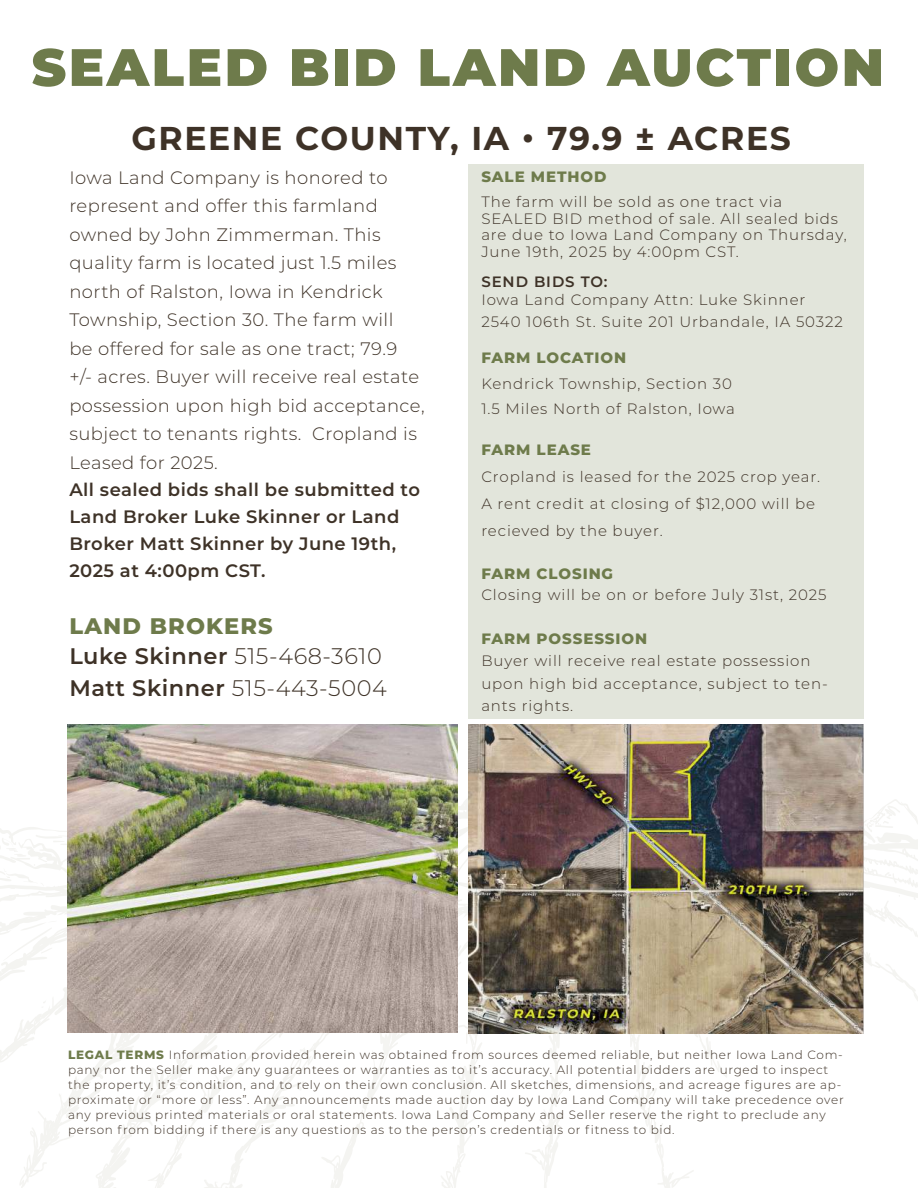
<style>
.page{position:relative;width:918px;height:1188px;background:#fff}
.page>*{position:absolute;margin:0;border:0;box-sizing:border-box;transform-origin:0 0}
.t1{font:900 52.5px "Montserrat";letter-spacing:.05em;color:#6e7b4b}
.t2{font:700 33px "Montserrat";letter-spacing:.05em;color:#3e3227}
.t3{font:300 22.5px/30px "Montserrat";letter-spacing:.025em;color:#3e3227}
.t4{font:300 18px/28.5px "Montserrat";letter-spacing:.025em;color:#3e3227}
.t5{font:600 18px/27px "Montserrat";letter-spacing:.025em;color:#3e3227}
.t6{font:300 15px/16.5px "Montserrat";letter-spacing:.06em;color:#3e3227}
.t7{font:800 15px "Montserrat";letter-spacing:.06em;color:#6e7b4b}
.t8{font:600 15px "Montserrat";letter-spacing:.06em;color:#3e3227}
.t9{font:300 12px/15px "Montserrat";letter-spacing:.06em;color:#3e3227}
.s1{font-weight:800;color:#6e7b4b}
.s2{font-weight:600}
</style>
<div class="page">
<svg style="left:0;top:774px;width:918px;height:414px"></svg>
<div style="left:468px;top:164px;width:396px;height:554px;background:#e2e5db"></div>
<img style="left:68px;top:724px;width:390px;height:308px">
<img style="left:468px;top:724px;width:396px;height:310px">
<h1 class="t1" style="left:32px;top:48px;width:854px">SEALED BID LAND AUCTION</h1>
<h2 class="t2" style="left:131px;top:127px;width:661px">GREENE COUNTY, IA • 79.9 ± ACRES</h2>
<p class="t7" style="left:481px;top:170px;width:127px">SALE METHOD</p>
<p class="t6" style="left:481px;top:194px;width:367px">The farm will be sold as one tract via SEALED BID method of sale. All sealed bids are due to Iowa Land Company on Thursday, June 19th, 2025 by 4:00pm CST.</p>
<p class="t8" style="left:481px;top:274px;width:128px">SEND BIDS TO:</p>
<p class="t6" style="left:481px;top:289px;width:363px;line-height:22.5px">Iowa Land Company Attn: Luke Skinner<br>2540 106th St. Suite 201 Urbandale, IA 50322</p>
<p class="t7" style="left:481px;top:352px;width:146px">FARM LOCATION</p>
<p class="t6" style="left:481px;top:371px;width:255px;line-height:25.5px">Kendrick Township, Section 30<br>1.5 Miles North of Ralston, Iowa</p>
<p class="t7" style="left:481px;top:443px;width:111px">FARM LEASE</p>
<p class="t6" style="left:481px;top:463px;width:340px;line-height:27px">Cropland is leased for the 2025 crop year.<br>A rent credit at closing of $12,000 will be recieved by the buyer.</p>
<p class="t7" style="left:481px;top:568px;width:133px">FARM CLOSING</p>
<p class="t6" style="left:481px;top:587px;width:347px">Closing will be on or before July 31st, 2025</p>
<p class="t7" style="left:481px;top:632px;width:167px">FARM POSSESSION</p>
<p class="t6" style="left:481px;top:650px;width:348px;line-height:22.5px">Buyer will receive real estate possession upon high bid acceptance, subject to ten&shy;ants rights.</p>
<p class="t4" style="left:69px;top:164px;width:357px">Iowa Land Company is honored to represent and offer this farmland owned by John Zimmerman. This quality farm is located just 1.5 miles north of Ralston, Iowa in Kendrick Township, Section 30. The farm will<br>be offered for sale as one tract; 79.9<br>+/- acres. Buyer will receive real estate possession upon high bid acceptance, subject to tenants rights. Cropland is Leased for 2025.</p>
<h3 class="t5" style="left:69px;top:476px;width:352px">All sealed bids shall be submitted to<br>Land Broker Luke Skinner or Land<br>Broker Matt Skinner by June 19th,<br>2025 at 4:00pm CST.</h3>
<h3 class="t3" style="left:69px;top:612px;width:314px"><span class="s1">LAND BROKERS<br></span><span class="s2">Luke Skinner</span> 515-468-3610</h3>
<h3 class="t3" style="left:69px;top:674px;width:319px"><span class="s2">Matt Skinner</span> 515-443-5004</h3>
<p class="t9" style="left:68px;top:1048px;width:777px"><span class="s1">LEGAL TERMS</span> Information provided herein was obtained from sources deemed reliable, but neither Iowa Land Com&shy;pany nor the Seller make any guarantees or warranties as to it’s accuracy. All potential bidders are urged to inspect the property, it’s condition, and to rely on their own conclusion. All sketches, dimensions, and acreage figures are ap&shy;proximate or “more or less”. Any announcements made auction day by Iowa Land Company will take precedence over any previous printed materials or oral statements. Iowa Land Company and Seller reserve the right to preclude any person from bidding if there is any questions as to the person’s credentials or fitness to bid.</p>
</div>
